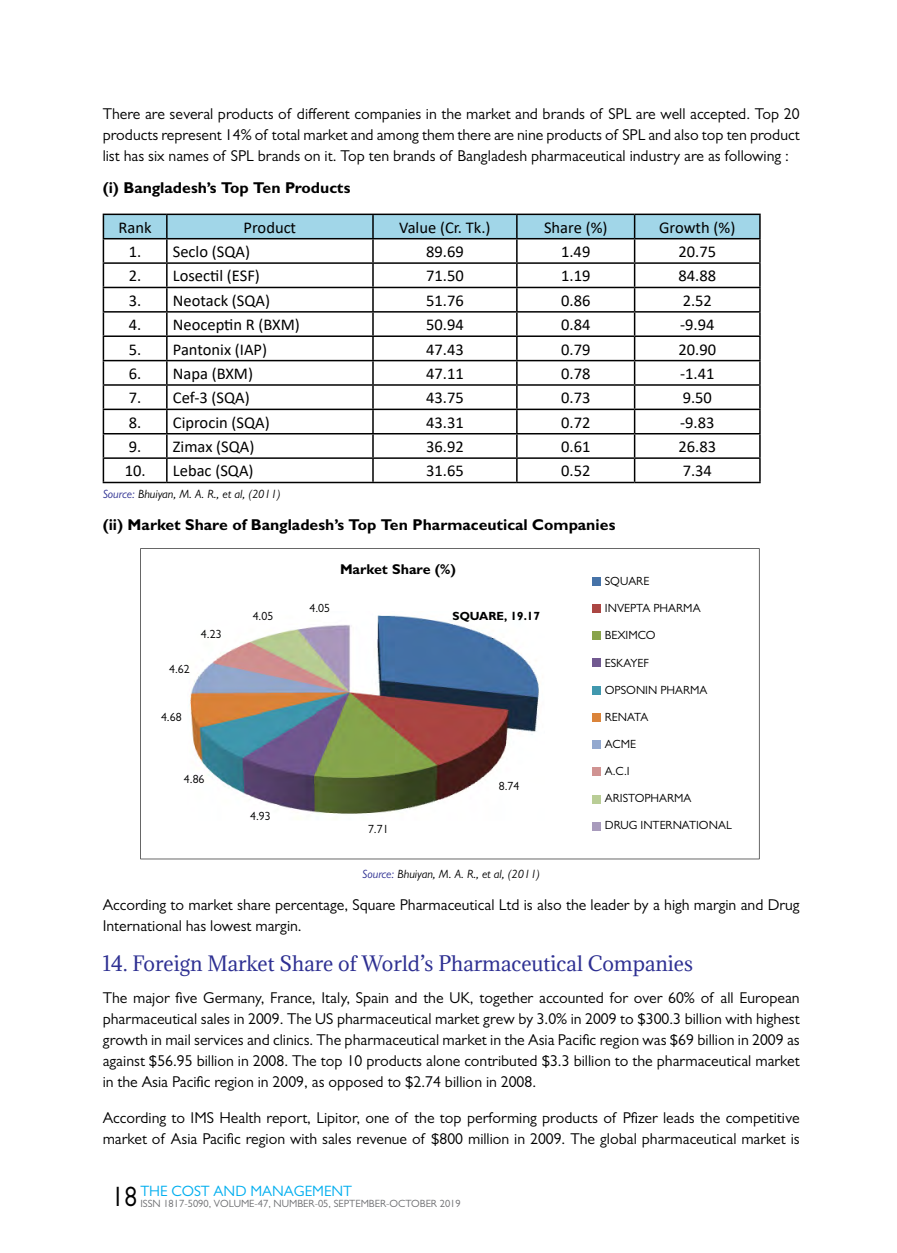
<style>
.page{position:relative;width:897px;height:1253px;background:#fff}
.page>*{position:absolute;margin:0;border:0;box-sizing:border-box;transform-origin:0 0}
.t1{font:19.5px "Adamina";color:#2e3092}
.t2{font:16.5px "Calibri";color:#000}
.t3{font:15.75px/21px "Gill Sans";color:#000;text-align:justify}
.t4{font:700 15.75px "Gill Sans";color:#000}
.t5{font:15px "Gill Sans";color:#00aeef}
.t6{font:700 14.25px "Gill Sans";color:#000}
.t7{font:italic 12px "Gill Sans";color:#000}
.t8{font:11.85px "Gill Sans";color:#000}
.t9{font:700 11.85px "Gill Sans";color:#000}
.t10{font:10.5px "Gill Sans";color:#6d6e71}
.s1{color:#2e3092}
.s2{font-size:28.2px;color:#000}
</style>
<div class="page">
<svg style="left:103px;top:214px;width:657px;height:268px"></svg>
<hr style="left:103px;top:482px;width:64px;height:1px;background:#000">
<hr style="left:167px;top:482px;width:206px;height:1px;background:#000">
<hr style="left:373px;top:482px;width:144px;height:1px;background:#000">
<hr style="left:517px;top:482px;width:117px;height:1px;background:#000">
<hr style="left:634px;top:482px;width:126px;height:1px;background:#000">
<svg style="left:140px;top:548px;width:619px;height:311px"></svg>
<div style="left:592px;top:577px;width:8px;height:8px;background:#4673a8"></div>
<div style="left:592px;top:604px;width:8px;height:8px;background:#ab4643"></div>
<div style="left:592px;top:632px;width:8px;height:8px;background:#89a44c"></div>
<div style="left:592px;top:659px;width:8px;height:8px;background:#715990"></div>
<div style="left:592px;top:686px;width:8px;height:8px;background:#4198ae"></div>
<div style="left:592px;top:713px;width:8px;height:8px;background:#db843a"></div>
<div style="left:592px;top:740px;width:8px;height:9px;background:#93a9cf"></div>
<div style="left:592px;top:768px;width:8px;height:8px;background:#d09392"></div>
<div style="left:592px;top:795px;width:8px;height:8px;background:#b9cd96"></div>
<div style="left:592px;top:822px;width:8px;height:8px;background:#a89bbc"></div>
<p class="t3" style="left:103px;top:103px;width:698px">There are several products of different companies in the market and brands of SPL are well accepted. Top 20 products represent 14% of total market and among them there are nine products of SPL and also top ten product list has six names of SPL brands on it. Top ten brands of Bangladesh pharmaceutical industry are as following :</p>
<p class="t4" style="left:103px;top:177px;width:249px">(i) Bangladesh’s Top Ten Products</p>
<p class="t2" style="left:119px;top:216px;width:35px">Rank</p>
<p class="t2" style="left:243px;top:216px;width:54px">Product</p>
<p class="t2" style="left:399px;top:216px;width:93px">Value (Cr. Tk.)</p>
<p class="t2" style="left:544px;top:216px;width:65px">Share (%)</p>
<p class="t2" style="left:659px;top:216px;width:78px">Growth (%)</p>
<p class="t2" style="left:129px;top:240px;width:123px">1. Seclo (SQA)</p>
<p class="t2" style="left:426px;top:240px;width:39px">89.69</p>
<p class="t2" style="left:561px;top:240px;width:31px">1.49</p>
<p class="t2" style="left:678px;top:240px;width:39px">20.75</p>
<p class="t2" style="left:129px;top:264px;width:132px">2. Losectil (ESF)</p>
<p class="t2" style="left:426px;top:264px;width:39px">71.50</p>
<p class="t2" style="left:561px;top:264px;width:31px">1.19</p>
<p class="t2" style="left:678px;top:264px;width:39px">84.88</p>
<p class="t2" style="left:129px;top:289px;width:143px">3. Neotack (SQA)</p>
<p class="t2" style="left:426px;top:289px;width:39px">51.76</p>
<p class="t2" style="left:561px;top:289px;width:31px">0.86</p>
<p class="t2" style="left:682px;top:289px;width:31px">2.52</p>
<p class="t2" style="left:129px;top:313px;width:172px">4. Neoceptin R (BXM)</p>
<p class="t2" style="left:426px;top:313px;width:39px">50.94</p>
<p class="t2" style="left:561px;top:313px;width:31px">0.84</p>
<p class="t2" style="left:680px;top:313px;width:36px">-9.94</p>
<p class="t2" style="left:129px;top:338px;width:140px">5. Pantonix (IAP)</p>
<p class="t2" style="left:426px;top:338px;width:39px">47.43</p>
<p class="t2" style="left:561px;top:338px;width:31px">0.79</p>
<p class="t2" style="left:678px;top:338px;width:39px">20.90</p>
<p class="t2" style="left:129px;top:362px;width:126px">6. Napa (BXM)</p>
<p class="t2" style="left:426px;top:362px;width:39px">47.11</p>
<p class="t2" style="left:561px;top:362px;width:31px">0.78</p>
<p class="t2" style="left:680px;top:362px;width:36px">-1.41</p>
<p class="t2" style="left:129px;top:386px;width:122px">7. Cef-3 (SQA)</p>
<p class="t2" style="left:426px;top:386px;width:39px">43.75</p>
<p class="t2" style="left:561px;top:386px;width:31px">0.73</p>
<p class="t2" style="left:682px;top:386px;width:31px">9.50</p>
<p class="t2" style="left:129px;top:411px;width:142px">8. Ciprocin (SQA)</p>
<p class="t2" style="left:426px;top:411px;width:39px">43.31</p>
<p class="t2" style="left:561px;top:411px;width:31px">0.72</p>
<p class="t2" style="left:680px;top:411px;width:36px">-9.83</p>
<p class="t2" style="left:129px;top:435px;width:127px">9. Zimax (SQA)</p>
<p class="t2" style="left:426px;top:435px;width:39px">36.92</p>
<p class="t2" style="left:561px;top:435px;width:31px">0.61</p>
<p class="t2" style="left:678px;top:435px;width:39px">26.83</p>
<p class="t2" style="left:125px;top:459px;width:130px">10. Lebac (SQA)</p>
<p class="t2" style="left:426px;top:459px;width:39px">31.65</p>
<p class="t2" style="left:561px;top:459px;width:31px">0.52</p>
<p class="t2" style="left:682px;top:459px;width:31px">7.34</p>
<p class="t7" style="left:103px;top:487px;width:179px"><span class="s1">Source:</span> Bhuiyan, M. A. R., et al, (2011)</p>
<p class="t4" style="left:103px;top:515px;width:514px">(ii) Market Share of Bangladesh’s Top Ten Pharmaceutical Companies</p>
<p class="t8" style="left:169px;top:663px;width:22px">4.62</p>
<p class="t8" style="left:201px;top:627px;width:22px">4.23</p>
<p class="t8" style="left:161px;top:711px;width:22px">4.68</p>
<p class="t8" style="left:184px;top:772px;width:22px">4.86</p>
<p class="t8" style="left:253px;top:610px;width:22px">4.05</p>
<p class="t8" style="left:250px;top:809px;width:22px">4.93</p>
<p class="t8" style="left:309px;top:601px;width:22px">4.05</p>
<p class="t6" style="left:340px;top:560px;width:117px">Market Share (%)</p>
<p class="t9" style="left:452px;top:609px;width:89px">SQUARE, 19.17</p>
<p class="t8" style="left:368px;top:822px;width:22px">7.71</p>
<p class="t8" style="left:499px;top:779px;width:22px">8.74</p>
<p class="t8" style="left:604px;top:574px;width:46px">SQUARE</p>
<p class="t8" style="left:604px;top:601px;width:97px">INVEPTA PHARMA</p>
<p class="t8" style="left:604px;top:629px;width:52px">BEXIMCO</p>
<p class="t8" style="left:604px;top:656px;width:46px">ESKAYEF</p>
<p class="t8" style="left:604px;top:683px;width:104px">OPSONIN PHARMA</p>
<p class="t8" style="left:604px;top:710px;width:45px">RENATA</p>
<p class="t8" style="left:604px;top:737px;width:33px">ACME</p>
<p class="t8" style="left:604px;top:764px;width:26px">A.C.I</p>
<p class="t8" style="left:604px;top:791px;width:88px">ARISTOPHARMA</p>
<p class="t8" style="left:604px;top:818px;width:128px">DRUG INTERNATIONAL</p>
<p class="t7" style="left:362px;top:867px;width:179px"><span class="s1">Source:</span> Bhuiyan, M. A. R., et al, (2011)</p>
<p class="t3" style="left:103px;top:894px;width:698px">According to market share percentage, Square Pharmaceutical Ltd is also the leader by a high margin and Drug<br>International has lowest margin.</p>
<p class="t1" style="left:103px;top:950px;width:592px">14. Foreign Market Share of World’s Pharmaceutical Companies</p>
<p class="t3" style="left:103px;top:987px;width:698px">The major five Germany, France, Italy, Spain and the UK, together accounted for over 60% of all European pharmaceutical sales in 2009. The US pharmaceutical market grew by 3.0% in 2009 to $300.3 billion with highest growth in mail services and clinics. The pharmaceutical market in the Asia Pacific region was $69 billion in 2009 as against $56.95 billion in 2008. The top 10 products alone contributed $3.3 billion to the pharmaceutical market in the Asia Pacific region in 2009, as opposed to $2.74 billion in 2008.</p>
<p class="t3" style="left:103px;top:1107px;width:698px">According to IMS Health report, Lipitor, one of the top performing products of Pfizer leads the competitive market of Asia Pacific region with sales revenue of $800 million in 2009. The global pharmaceutical market is</p>
<p class="t5" style="left:111px;top:1182px;width:242px"><span class="s2">18</span> THE COST AND MANAGEMENT</p>
<p class="t10" style="left:140px;top:1197px;width:322px">ISSN 1817-5090, VOLUME-47, NUMBER-05, SEPTEMBER-OCTOBER 2019</p>
</div>
